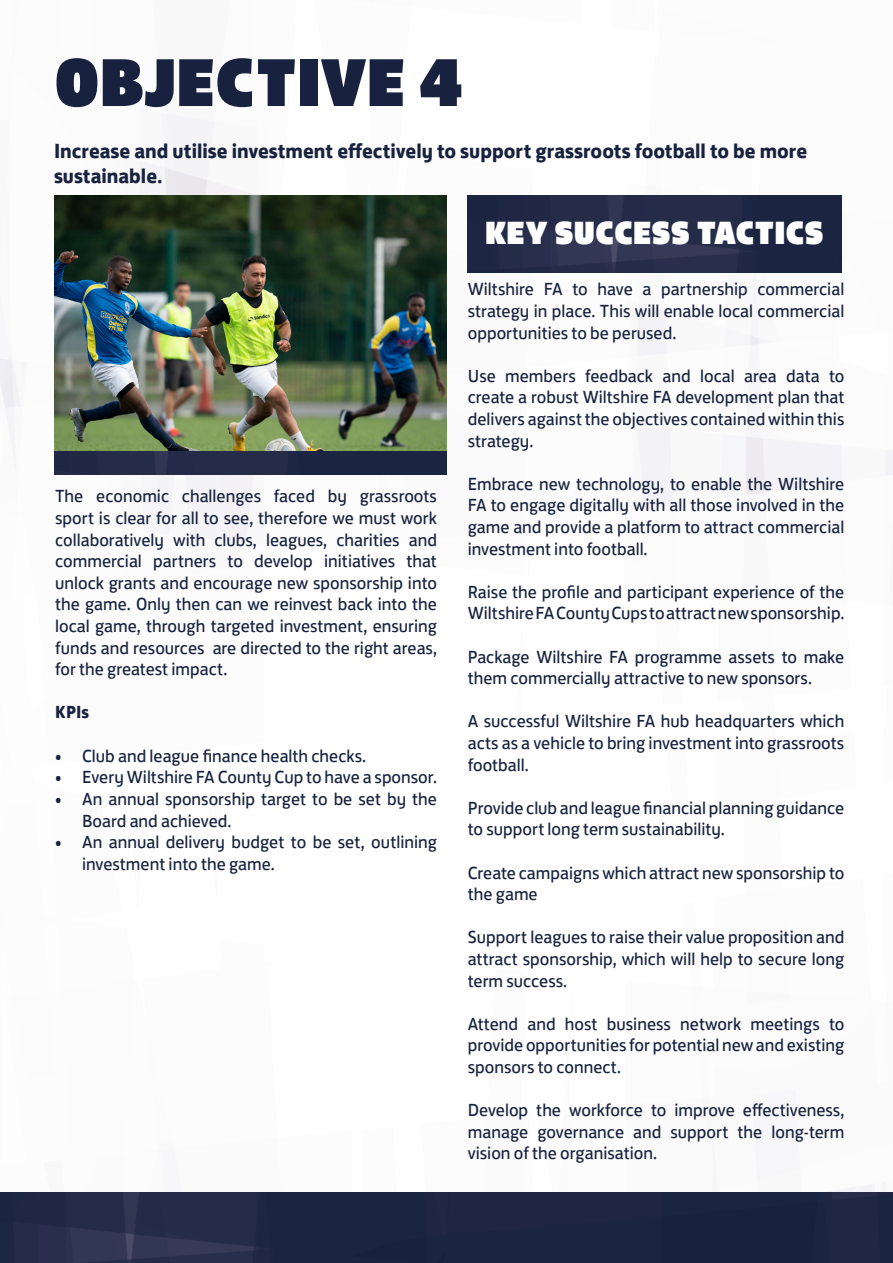
<style>
.page{position:relative;width:893px;height:1263px;background:#fff}
.page>*{position:absolute;margin:0;border:0;box-sizing:border-box;transform-origin:0 0}
.t1{font:69.3px "FS Jack Poster";color:#18223e}
.t2{font:33px "FS Jack Poster";color:#fff}
.t3{font:700 21px/25.2px "FS Jack";color:#18223e}
.t4{font:18px/21.6px "FS Jack";color:#18223e;text-align:justify}
.t5{font:700 18px "FS Jack";color:#18223e}
</style>
<div class="page">
<img style="left:0;top:114px;width:893px;height:1079px">
<img style="left:468px;top:196px;width:373px;height:76px">
<img style="left:0;top:1193px;width:893px;height:70px">
<div style="left:54px;top:451px;width:392px;height:23px;background:#212845"></div>
<img style="left:54px;top:196px;width:392px;height:255px">
<h1 class="t1" style="left:54px;top:22px;width:410px">OBJECTIVE 4</h1>
<p class="t3" style="left:54px;top:137px;width:755px">Increase and utilise investment effectively to support grassroots football to be more sustainable.</p>
<h2 class="t2" style="left:485px;top:204px;width:340px">KEY SUCCESS TACTICS</h2>
<p class="t4" style="left:55px;top:484px;width:383px">The economic challenges faced by grassroots sport is clear for all to see, therefore we must work collaboratively with clubs, leagues, charities and commercial partners to develop initiatives that unlock grants and encourage new sponsorship into the game. Only then can we reinvest back into the local game, through targeted investment, ensuring funds and resources are directed to the right areas, for the greatest impact.</p>
<p class="t5" style="left:55px;top:697px;width:36px">KPIs</p>
<p class="t4" style="left:55px;top:743px;width:312px">• Club and league finance health checks.</p>
<p class="t4" style="left:55px;top:765px;width:383px">• Every Wiltshire FA County Cup to have a sponsor.</p>
<p class="t4" style="left:82px;top:786px;width:356px;text-indent:-27px">• An annual sponsorship target to be set by the<br>Board and achieved.</p>
<p class="t4" style="left:82px;top:830px;width:356px;text-indent:-27px">• An annual delivery budget to be set, outlining investment into the game.</p>
<p class="t4" style="left:468px;top:277px;width:378px">Wiltshire FA to have a partnership commercial strategy in place. This will enable local commercial opportunities to be perused.</p>
<p class="t4" style="left:468px;top:363px;width:378px">Use members feedback and local area data to create a robust Wiltshire FA development plan that delivers against the objectives contained within this strategy.</p>
<p class="t4" style="left:468px;top:471px;width:378px">Embrace new technology, to enable the Wiltshire FA to engage digitally with all those involved in the game and provide a platform to attract commercial investment into football.</p>
<p class="t4" style="left:468px;top:579px;width:378px">Raise the profile and participant experience of the<br>Wiltshire FA County Cups to attract new sponsorship.</p>
<p class="t4" style="left:468px;top:644px;width:378px">Package Wiltshire FA programme assets to make them commercially attractive to new sponsors.</p>
<p class="t4" style="left:468px;top:709px;width:378px">A successful Wiltshire FA hub headquarters which acts as a vehicle to bring investment into grassroots football.</p>
<p class="t4" style="left:468px;top:795px;width:378px">Provide club and league financial planning guidance to support long term sustainability.</p>
<p class="t4" style="left:468px;top:860px;width:378px">Create campaigns which attract new sponsorship to the game</p>
<p class="t4" style="left:468px;top:925px;width:378px">Support leagues to raise their value proposition and attract sponsorship, which will help to secure long term success.</p>
<p class="t4" style="left:468px;top:1011px;width:378px">Attend and host business network meetings to provide opportunities for potential new and existing sponsors to connect.</p>
<p class="t4" style="left:468px;top:1098px;width:378px">Develop the workforce to improve effectiveness, manage governance and support the long-term vision of the organisation.</p>
</div>
